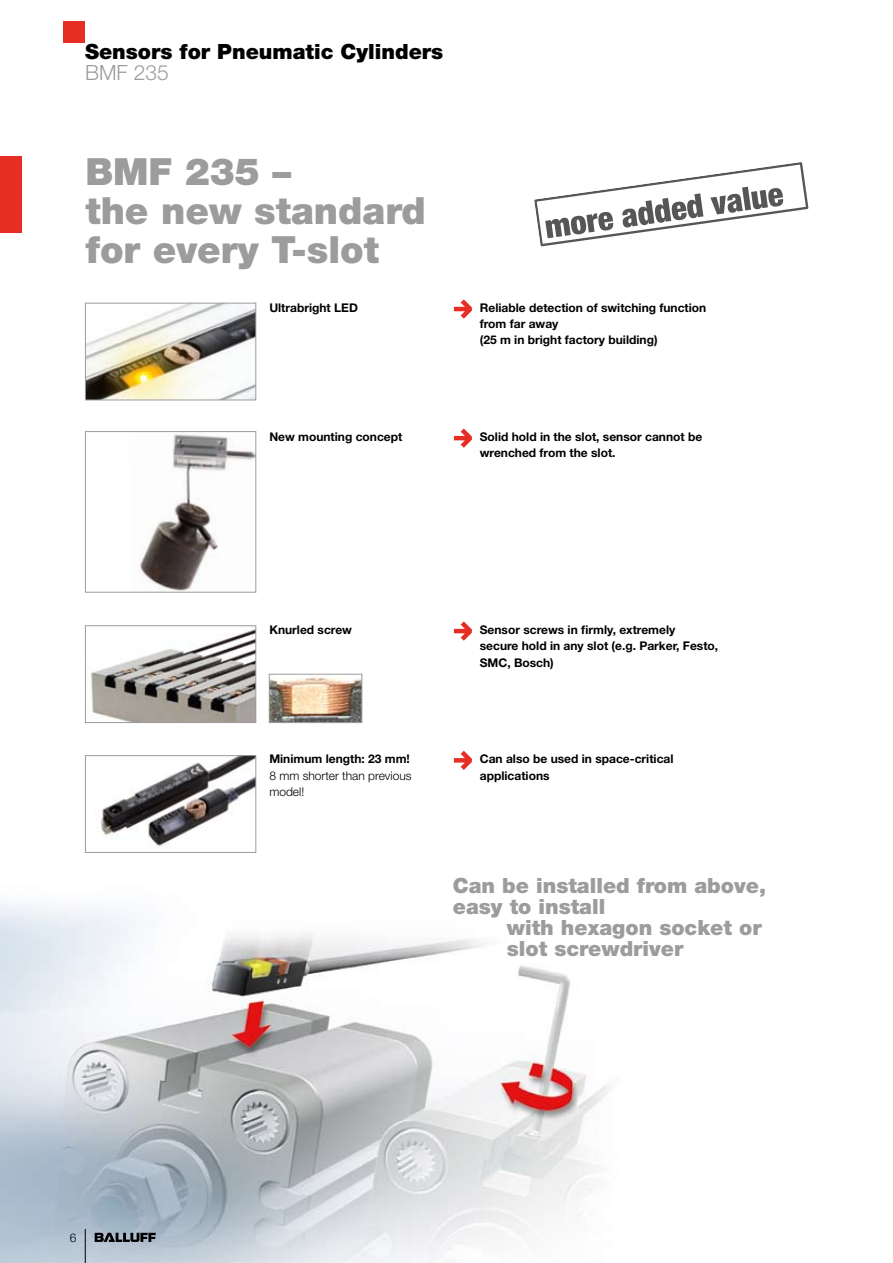
<style>
.page{position:relative;width:893px;height:1263px;background:#fff}
.page>*{position:absolute;margin:0;border:0;box-sizing:border-box;transform-origin:0 0}
.t1{font:900 37.5px/39px "Helvetica Neue";color:#9c9c9c}
.t2{font:900 21px/21px "Helvetica Neue";color:#9c9c9c}
.t3{font:900 21px "Helvetica Neue";color:#000}
.t4{font:300 21px "Helvetica Neue";color:#9c9c9c}
.t5{font:700 12px/16.2px "Helvetica Neue";color:#000}
.t6{font:300 12px/16.2px "Helvetica Neue";color:#000}
</style>
<div class="page">
<div style="left:0;top:156px;width:21px;height:77px;background:#e62e25"></div>
<div style="left:64px;top:21px;width:21px;height:22px;background:#e62e25"></div>
<img style="left:0;top:844px;width:612px;height:419px">
<svg style="left:534px;top:162px;width:275px;height:85px"></svg>
<svg style="left:454px;top:299px;width:18px;height:20px"></svg>
<svg style="left:454px;top:428px;width:18px;height:20px"></svg>
<svg style="left:454px;top:621px;width:18px;height:20px"></svg>
<svg style="left:454px;top:751px;width:18px;height:19px"></svg>
<img style="left:140px;top:434px;width:114px;height:157px">
<div style="left:85px;top:431px;width:171px;height:162px;border:1px solid #9c9c9c"></div>
<img style="left:90px;top:629px;width:164px;height:92px">
<div style="left:85px;top:625px;width:171px;height:98px;border:1px solid #9c9c9c"></div>
<img style="left:87px;top:305px;width:167px;height:93px">
<div style="left:85px;top:303px;width:171px;height:97px;border:1px solid #9c9c9c"></div>
<img style="left:87px;top:757px;width:167px;height:94px">
<div style="left:85px;top:755px;width:171px;height:98px;border:1px solid #9c9c9c"></div>
<img style="left:271px;top:676px;width:89px;height:45px">
<div style="left:269px;top:674px;width:93px;height:49px;border:1px solid #9c9c9c"></div>
<hr style="left:85px;top:1229px;width:1px;height:34px;background:#000">
<svg style="left:95px;top:1233px;width:61px;height:9px"></svg>
<h2 class="t3" style="left:85px;top:39px;width:360px">Sensors for Pneumatic Cylinders</h2>
<h2 class="t4" style="left:85px;top:59px;width:85px">BMF 235</h2>
<h1 class="t1" style="left:85px;top:152px;width:342px">BMF 235 –<br>the new standard for every T-slot</h1>
<p class="t5" style="left:269px;top:299px;width:90px">Ultrabright LED</p>
<p class="t5" style="left:269px;top:428px;width:135px">New mounting concept</p>
<p class="t5" style="left:480px;top:299px;width:228px">Reliable detection of switching function from far away<br>(25 m in bright factory building)</p>
<p class="t5" style="left:480px;top:428px;width:224px">Solid hold in the slot, sensor cannot be wrenched from the slot.</p>
<p class="t5" style="left:269px;top:622px;width:84px">Knurled screw</p>
<p class="t5" style="left:269px;top:751px;width:142px">Minimum length: 23 mm!</p>
<p class="t6" style="left:269px;top:767px;width:144px">8 mm shorter than previous model!</p>
<p class="t5" style="left:480px;top:622px;width:240px">Sensor screws in firmly, extremely<br>secure hold in any slot (e.g. Parker, Festo,<br>SMC, Bosch)</p>
<p class="t5" style="left:480px;top:751px;width:195px">Can also be used in space-critical applications</p>
<h2 class="t2" style="left:453px;top:875px;width:315px">Can be installed from above, easy to install</h2>
<h2 class="t2" style="left:507px;top:917px;width:256px">with hexagon socket or slot screwdriver</h2>
<p class="t6" style="left:70px;top:1229px;width:8px">6</p>
</div>
